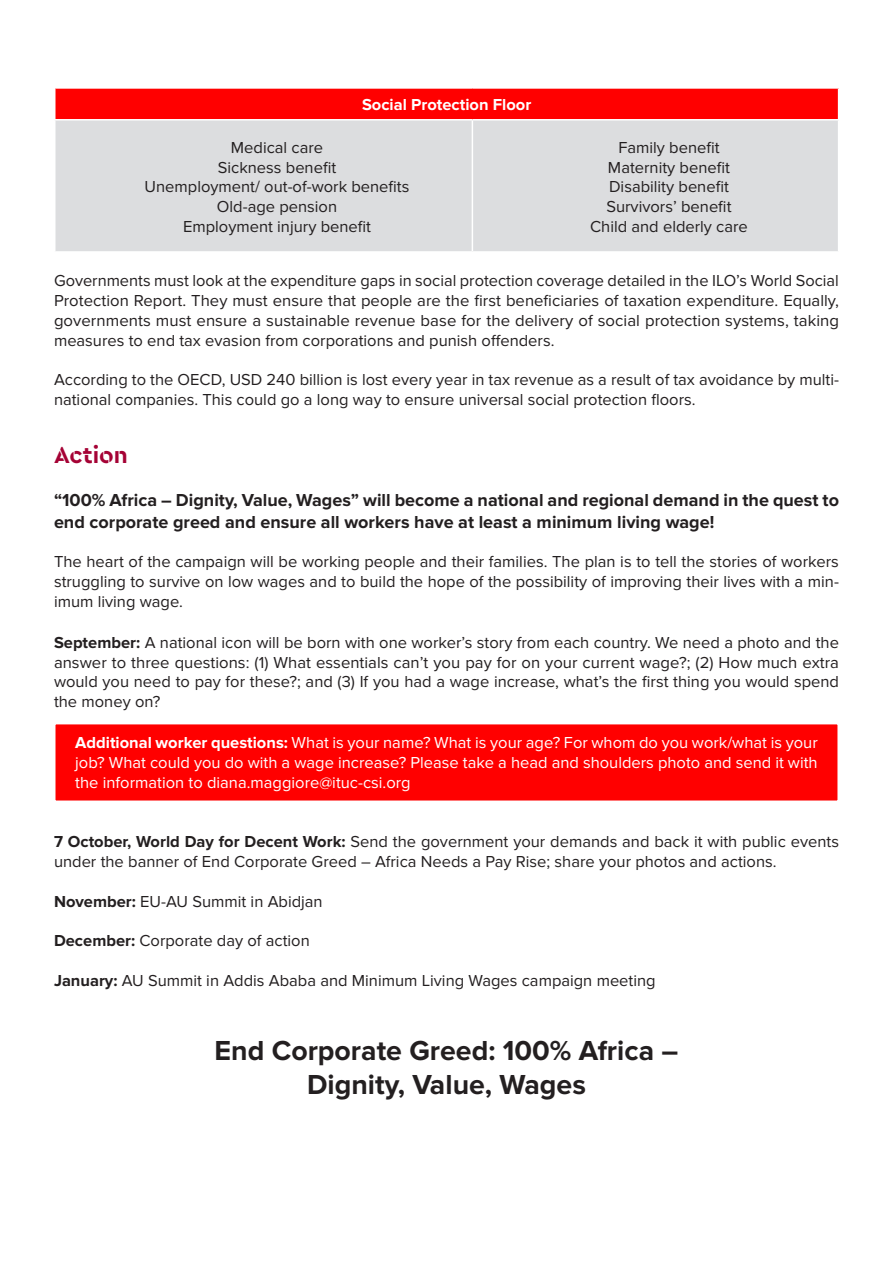
<style>
.page{position:relative;width:893px;height:1263px;background:#fff}
.page>*{position:absolute;margin:0;border:0;box-sizing:border-box;transform-origin:0 0}
.t1{font:700 28.5px "Proxima Nova";color:#231f20}
.t2{font:700 24px "Cera Stencil PRO";color:#a50235}
.t3{font:700 18px/21.6px "Proxima Nova";color:#231f20}
.t4{font:16.5px/19.8px "Proxima Nova";color:#231f20;text-align:justify}
.t5{font:16.5px/19.8px "Proxima Nova";color:#fff;text-align:justify}
.t6{font:700 16.5px "Proxima Nova";color:#fff}
.s1{font-weight:700}
</style>
<div class="page">
<div style="left:54px;top:723px;width:785px;height:79px;background:#f00;border:2px solid #fff"></div>
<div style="left:55px;top:88px;width:784px;height:32px;background:#f00"></div>
<div style="left:56px;top:121px;width:782px;height:130px;background:#dcdddf"></div>
<hr style="left:54px;top:87px;width:418px;height:2px;background:#fff">
<hr style="left:54px;top:89px;width:2px;height:30px;background:#fff">
<hr style="left:472px;top:87px;width:367px;height:2px;background:#fff">
<hr style="left:838px;top:89px;width:1px;height:30px;background:#fff">
<hr style="left:54px;top:119px;width:418px;height:2px;background:#fff">
<hr style="left:472px;top:119px;width:367px;height:2px;background:#fff">
<hr style="left:472px;top:121px;width:1px;height:130px;background:#fff">
<p class="t6" style="left:362px;top:95px;width:171px">Social Protection Floor</p>
<p class="t4" style="left:618px;top:138px;width:103px">Family benefit</p>
<p class="t4" style="left:608px;top:157px;width:124px">Maternity benefit</p>
<p class="t4" style="left:609px;top:177px;width:121px">Disability benefit</p>
<p class="t4" style="left:606px;top:197px;width:127px">Survivors’ benefit</p>
<p class="t4" style="left:590px;top:217px;width:159px">Child and elderly care</p>
<p class="t4" style="left:54px;top:271px;width:786px">Governments must look at the expenditure gaps in social protection coverage detailed in the ILO’s World Social Protection Report. They must ensure that people are the first beneficiaries of taxation expenditure. Equally, governments must ensure a sustainable revenue base for the delivery of social protection systems, taking measures to end tax evasion from corporations and punish offenders.</p>
<p class="t4" style="left:54px;top:370px;width:786px">According to the OECD, USD 240 billion is lost every year in tax revenue as a result of tax avoidance by multi&shy;national companies. This could go a long way to ensure universal social protection floors.</p>
<p class="t2" style="left:54px;top:439px;width:75px">Action</p>
<p class="t3" style="left:54px;top:489px;width:786px">“100% Africa – Dignity, Value, Wages” will become a national and regional demand in the quest to end corporate greed and ensure all workers have at least a minimum living wage!</p>
<p class="t4" style="left:54px;top:552px;width:786px">The heart of the campaign will be working people and their families. The plan is to tell the stories of workers struggling to survive on low wages and to build the hope of the possibility of improving their lives with a min&shy;imum living wage.</p>
<p class="t4" style="left:54px;top:633px;width:786px"><span class="s1">September:</span> A national icon will be born with one worker’s story from each country. We need a photo and the answer to three questions: (1) What essentials can’t you pay for on your current wage?; (2) How much extra would you need to pay for these?; and (3) If you had a wage increase, what’s the first thing you would spend the money on?</p>
<p class="t5" style="left:75px;top:733px;width:744px"><span class="s1">Additional worker questions:</span> What is your name? What is your age? For whom do you work/what is your job? What could you do with a wage increase? Please take a head and shoulders photo and send it with the information to diana.maggiore@ituc-csi.org</p>
<p class="t4" style="left:231px;top:138px;width:94px">Medical care</p>
<p class="t4" style="left:218px;top:157px;width:120px">Sickness benefit</p>
<p class="t4" style="left:145px;top:177px;width:266px">Unemployment/ out-of-work benefits</p>
<p class="t4" style="left:217px;top:197px;width:122px">Old-age pension</p>
<p class="t4" style="left:183px;top:217px;width:190px">Employment injury benefit</p>
<p class="t4" style="left:54px;top:832px;width:786px"><span class="s1">7 October, World Day for Decent Work:</span> Send the government your demands and back it with public events under the banner of End Corporate Greed – Africa Needs a Pay Rise; share your photos and actions.</p>
<p class="t4" style="left:54px;top:891px;width:270px"><span class="s1">November:</span> EU-AU Summit in Abidjan</p>
<p class="t4" style="left:54px;top:931px;width:257px"><span class="s1">December:</span> Corporate day of action</p>
<p class="t4" style="left:54px;top:971px;width:603px"><span class="s1">January:</span> AU Summit in Addis Ababa and Minimum Living Wages campaign meeting</p>
<p class="t1" style="left:215px;top:1034px;width:465px">End Corporate Greed: 100% Africa –</p>
<p class="t1" style="left:307px;top:1068px;width:280px">Dignity, Value, Wages</p>
</div>
